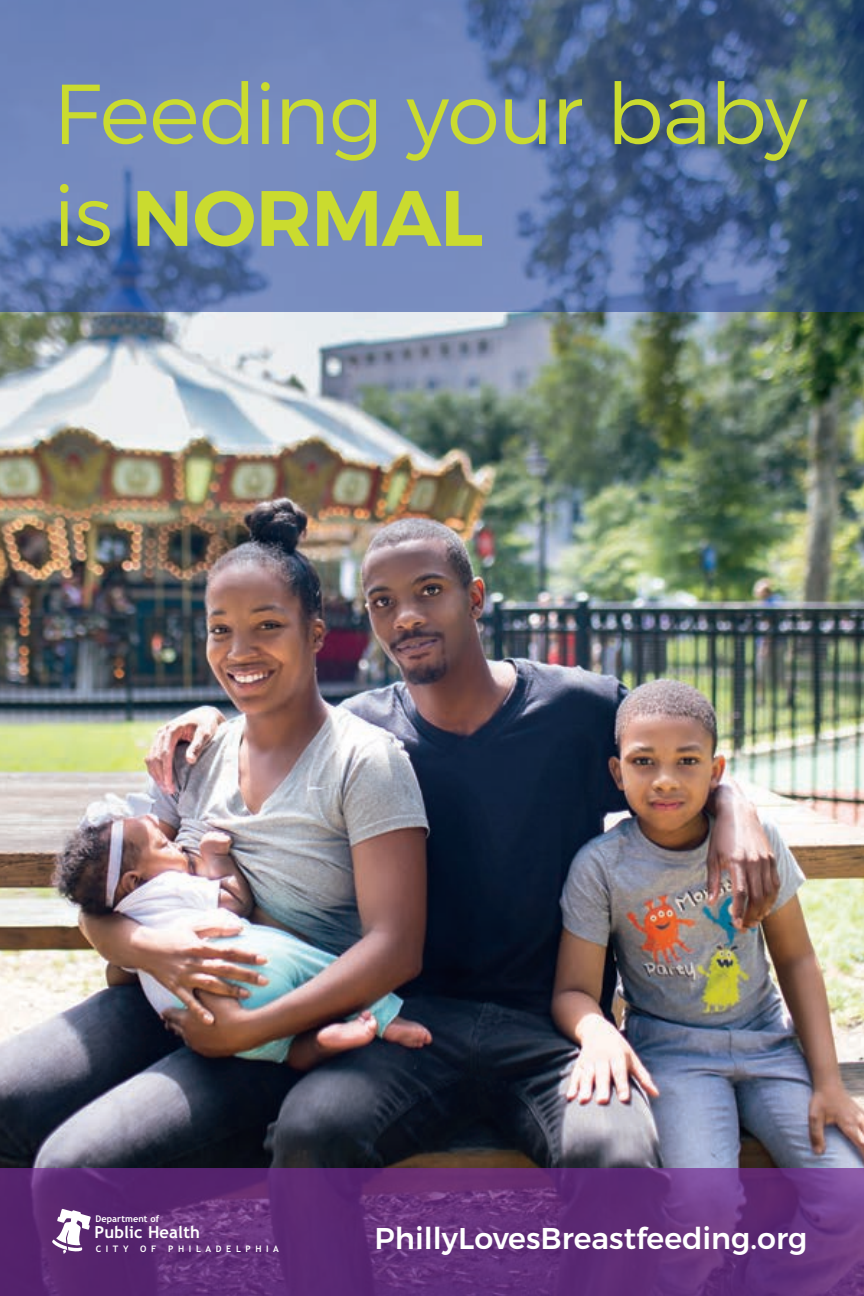
<style>
.page{position:relative;width:864px;height:1296px;background:#fff}
.page>*{position:absolute;margin:0;border:0;box-sizing:border-box;transform-origin:0 0}
.t1{font:300 84.9px "Montserrat";letter-spacing:-.015em;color:#cadb2f}
.t2{font:600 78.3px "Montserrat";letter-spacing:-.015em;color:#cadb2f}
.t3{font:500 30px "Montserrat";color:#fff}
.t4{font:700 16.5px "Trebuchet MS";letter-spacing:.01em;color:#fff}
.t5{font:700 9.3px "Trebuchet MS";letter-spacing:.01em;color:#fff}
.t6{font:700 9px "Trebuchet MS";letter-spacing:.51em;color:#fff}
.s1{font-weight:300;font-size:84.9px}
</style>
<div class="page">
<img style="left:0;top:311px;width:864px;height:857px">
<svg style="left:0;top:0;width:864px;height:311px;background:#5e76a5"></svg>
<svg style="left:0;top:1168px;width:864px;height:128px;background:#602e77"></svg>
<svg style="left:52px;top:1209px;width:39px;height:45px"></svg>
<p class="t1" style="left:53px;top:62px;width:756px">Feeding your baby</p>
<p class="t2" style="left:53px;top:170px;width:432px"><span class="s1">is</span> NORMAL</p>
<p class="t5" style="left:95px;top:1213px;width:65px">Department of</p>
<p class="t4" style="left:95px;top:1222px;width:107px">Public Health</p>
<p class="t6" style="left:96px;top:1243px;width:34px">CITY</p>
<p class="t6" style="left:140px;top:1243px;width:18px">O F</p>
<p class="t6" style="left:168px;top:1243px;width:112px">PHILADELPHIA</p>
<p class="t3" style="left:375px;top:1220px;width:434px">PhillyLovesBreastfeeding.org</p>
</div>
